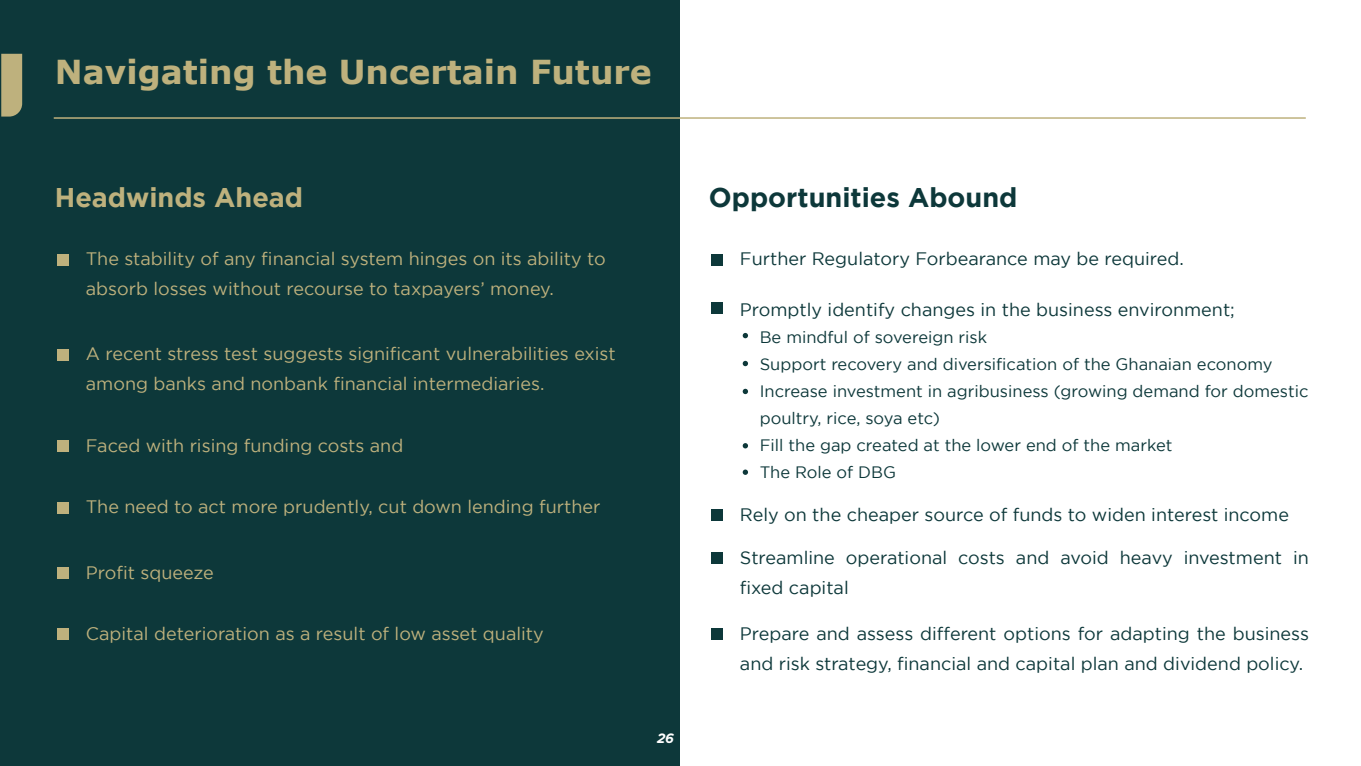
<style>
.page{position:relative;width:1361px;height:766px;background:#fff}
.page>*{position:absolute;margin:0;border:0;box-sizing:border-box;transform-origin:0 0}
.t1{font:700 33px "Verdana";color:#beb17d}
.t2{font:700 27px "Gotham";color:#0d383a}
.t3{font:700 27px "Gotham";color:#beb17d}
.t4{font:18px/30px "Gotham";color:#beb17d}
.t5{font:18px/30px "Gotham";color:#0d383a}
.t6{font:16.5px/27px "Gotham";color:#0d383a}
.t7{font:italic 700 13.5px "Gotham Rounded";color:#fff}
</style>
<div class="page">
<div style="left:0;top:0;width:680px;height:765px;background:#0d383a"></div>
<hr style="left:54px;top:117px;width:1251px;height:2px;background:#beb17d">
<svg style="left:1px;top:54px;width:21px;height:62px"></svg>
<div style="left:711px;top:254px;width:11px;height:11px;background:#0d383a"></div>
<div style="left:711px;top:509px;width:11px;height:11px;background:#0d383a"></div>
<div style="left:711px;top:552px;width:11px;height:11px;background:#0d383a"></div>
<div style="left:711px;top:628px;width:11px;height:11px;background:#0d383a"></div>
<div style="left:711px;top:302px;width:11px;height:11px;background:#0d383a"></div>
<svg style="left:743px;top:333px;width:5px;height:5px"></svg>
<svg style="left:743px;top:361px;width:5px;height:5px"></svg>
<svg style="left:743px;top:388px;width:5px;height:6px"></svg>
<svg style="left:743px;top:443px;width:5px;height:5px"></svg>
<svg style="left:743px;top:469px;width:5px;height:5px"></svg>
<div style="left:57px;top:254px;width:11px;height:11px;background:#beb17d"></div>
<div style="left:57px;top:440px;width:11px;height:11px;background:#beb17d"></div>
<div style="left:57px;top:628px;width:11px;height:11px;background:#beb17d"></div>
<div style="left:57px;top:502px;width:11px;height:11px;background:#beb17d"></div>
<div style="left:57px;top:567px;width:11px;height:11px;background:#beb17d"></div>
<div style="left:57px;top:349px;width:11px;height:11px;background:#beb17d"></div>
<h1 class="t1" style="left:55px;top:48px;width:598px">Navigating the Uncertain Future</h1>
<h2 class="t3" style="left:55px;top:182px;width:250px">Headwinds Ahead</h2>
<p class="t4" style="left:86px;top:244px;width:521px">The stability of any financial system hinges on its ability to absorb losses without recourse to taxpayers’ money.</p>
<p class="t4" style="left:86px;top:338px;width:531px">A recent stress test suggests significant vulnerabilities exist among banks and nonbank financial intermediaries.</p>
<p class="t4" style="left:86px;top:430px;width:319px">Faced with rising funding costs and</p>
<p class="t4" style="left:86px;top:491px;width:516px">The need to act more prudently, cut down lending further</p>
<p class="t4" style="left:86px;top:556px;width:129px">Profit squeeze</p>
<p class="t4" style="left:86px;top:618px;width:459px">Capital deterioration as a result of low asset quality</p>
<p class="t7" style="left:657px;top:728px;width:18px">26</p>
<h2 class="t2" style="left:709px;top:182px;width:310px">Opportunities Abound</h2>
<p class="t5" style="left:740px;top:244px;width:445px">Further Regulatory Forbearance may be required.</p>
<p class="t5" style="left:740px;top:294px;width:496px">Promptly identify changes in the business environment;</p>
<p class="t6" style="left:760px;top:323px;width:550px">Be mindful of sovereign risk<br>Support recovery and diversification of the Ghanaian economy Increase investment in agribusiness (growing demand for domestic poultry, rice, soya etc)<br>Fill the gap created at the lower end of the market<br>The Role of DBG</p>
<p class="t5" style="left:740px;top:499px;width:550px">Rely on the cheaper source of funds to widen interest income</p>
<p class="t5" style="left:740px;top:542px;width:570px">Streamline operational costs and avoid heavy investment in fixed capital</p>
<p class="t5" style="left:740px;top:618px;width:570px">Prepare and assess different options for adapting the business and risk strategy, financial and capital plan and dividend policy.</p>
</div>
